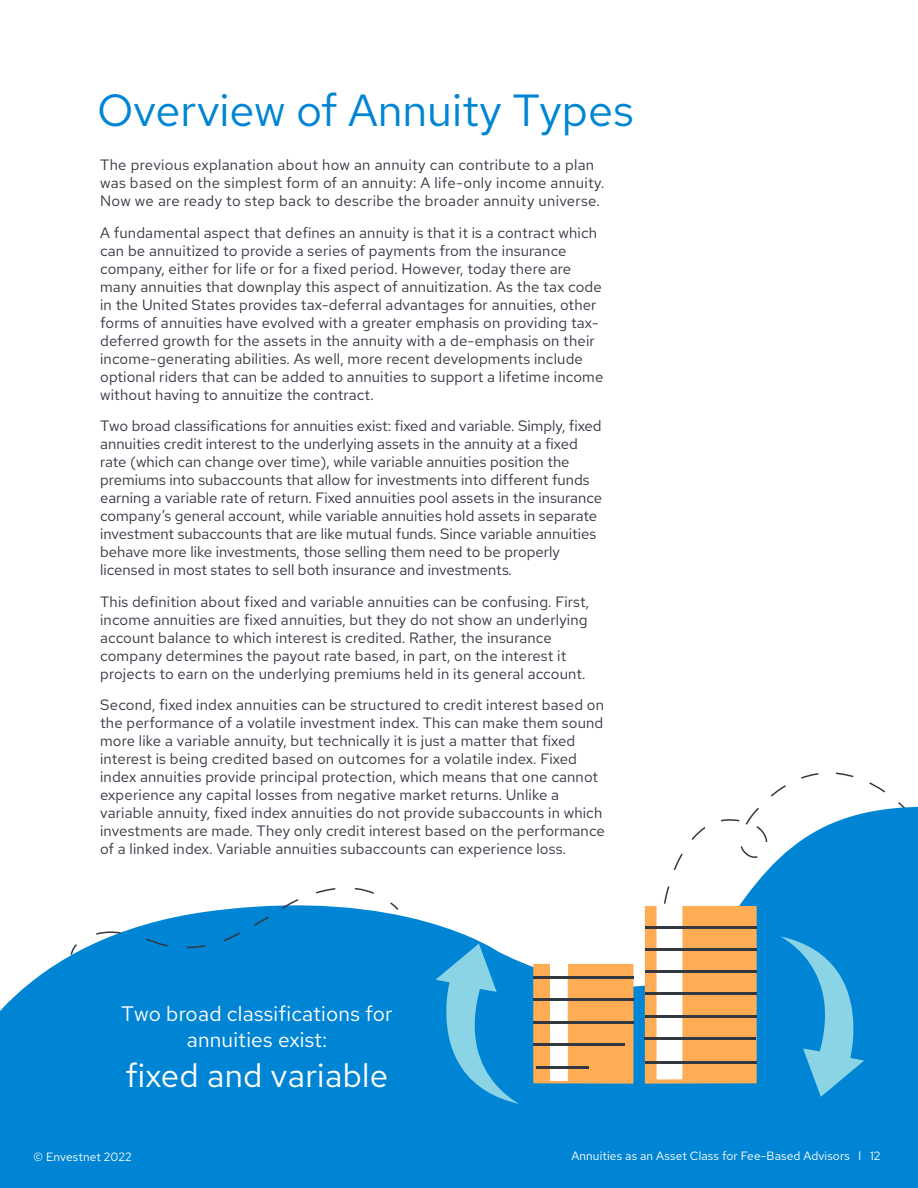
<style>
.page{position:relative;width:918px;height:1188px;background:#fff}
.page>*{position:absolute;margin:0;border:0;box-sizing:border-box;transform-origin:0 0}
.t1{font:45px "Red Hat Text";color:#0085d4}
.t2{font:33px "Red Hat Text";letter-spacing:.01em;color:#fff}
.t3{font:21px/25.5px "Red Hat Text";letter-spacing:.01em;color:#fff;text-align:center}
.t4{font:15px/18px "Red Hat Text";letter-spacing:.01em;color:#333640}
.t5{font:12px "Red Hat Text";letter-spacing:.01em;color:#fff}
</style>
<div class="page">
<svg style="left:771px;top:772px;width:115px;height:25px"></svg>
<svg style="left:0;top:802px;width:918px;height:386px;fill:#0085d4"></svg>
<svg style="left:70px;top:885px;width:330px;height:71px"></svg>
<svg style="left:436px;top:944px;width:83px;height:160px;background:#32a1da"></svg>
<svg style="left:781px;top:936px;width:83px;height:161px;background:#2b9ed9"></svg>
<svg style="left:645px;top:821px;width:123px;height:263px"></svg>
<div style="left:533px;top:964px;width:100px;height:120px;background:#ffad54"></div>
<hr style="left:645px;top:926px;width:112px;height:2px;background:#333840">
<hr style="left:645px;top:948px;width:112px;height:2px;background:#333840">
<hr style="left:645px;top:971px;width:112px;height:2px;background:#1f1f40">
<hr style="left:645px;top:971px;width:111px;height:2px;background:#333840">
<hr style="left:645px;top:993px;width:112px;height:2px;background:#333840">
<hr style="left:645px;top:1015px;width:112px;height:3px;background:#333840">
<div style="left:550px;top:964px;width:18px;height:117px;background:#fff"></div>
<hr style="left:533px;top:977px;width:101px;height:2px;background:#333840">
<hr style="left:533px;top:999px;width:101px;height:2px;background:#333840">
<hr style="left:533px;top:1021px;width:101px;height:3px;background:#333840">
<hr style="left:533px;top:1043px;width:92px;height:3px;background:#333840">
<hr style="left:536px;top:1066px;width:53px;height:2px;background:#333840">
<hr style="left:645px;top:1037px;width:111px;height:3px;background:#333840">
<hr style="left:645px;top:1061px;width:112px;height:3px;background:#333840">
<h1 class="t1" style="left:97px;top:81px;width:538px">Overview of Annuity Types</h1>
<p class="t4" style="left:100px;top:156px;width:506px">The previous explanation about how an annuity can contribute to a plan was based on the simplest form of an annuity: A life-only income annuity.<br>Now we are ready to step back to describe the broader annuity universe.</p>
<p class="t4" style="left:100px;top:223px;width:505px">A fundamental aspect that defines an annuity is that it is a contract which can be annuitized to provide a series of payments from the insurance company, either for life or for a fixed period. However, today there are many annuities that downplay this aspect of annuitization. As the tax code in the United States provides tax-deferral advantages for annuities, other forms of annuities have evolved with a greater emphasis on providing tax&shy;deferred growth for the assets in the annuity with a de-emphasis on their income-generating abilities. As well, more recent developments include optional riders that can be added to annuities to support a lifetime income without having to annuitize the contract.</p>
<p class="t4" style="left:100px;top:417px;width:503px">Two broad classifications for annuities exist: fixed and variable. Simply, fixed annuities credit interest to the underlying assets in the annuity at a fixed rate (which can change over time), while variable annuities position the premiums into subaccounts that allow for investments into different funds earning a variable rate of return. Fixed annuities pool assets in the insurance company’s general account, while variable annuities hold assets in separate investment subaccounts that are like mutual funds. Since variable annuities behave more like investments, those selling them need to be properly licensed in most states to sell both insurance and investments.</p>
<p class="t4" style="left:100px;top:592px;width:491px">This definition about fixed and variable annuities can be confusing. First, income annuities are fixed annuities, but they do not show an underlying account balance to which interest is credited. Rather, the insurance company determines the payout rate based, in part, on the interest it projects to earn on the underlying premiums held in its general account.</p>
<p class="t4" style="left:100px;top:696px;width:506px">Second, fixed index annuities can be structured to credit interest based on the performance of a volatile investment index. This can make them sound more like a variable annuity, but technically it is just a matter that fixed interest is being credited based on outcomes for a volatile index. Fixed index annuities provide principal protection, which means that one cannot experience any capital losses from negative market returns. Unlike a variable annuity, fixed index annuities do not provide subaccounts in which investments are made. They only credit interest based on the performance of a linked index. Variable annuities subaccounts can experience loss.</p>
<h3 class="t3" style="left:121px;top:1001px;width:273px">Two broad classifications for annuities exist:</h3>
<h2 class="t2" style="left:125px;top:1054px;width:264px">fixed and variable</h2>
<p class="t5" style="left:33px;top:1149px;width:100px">© Envestnet 2022</p>
<p class="t5" style="left:571px;top:1148px;width:311px">Annuities as an Asset Class for Fee-Based Advisors l 12</p>
</div>
